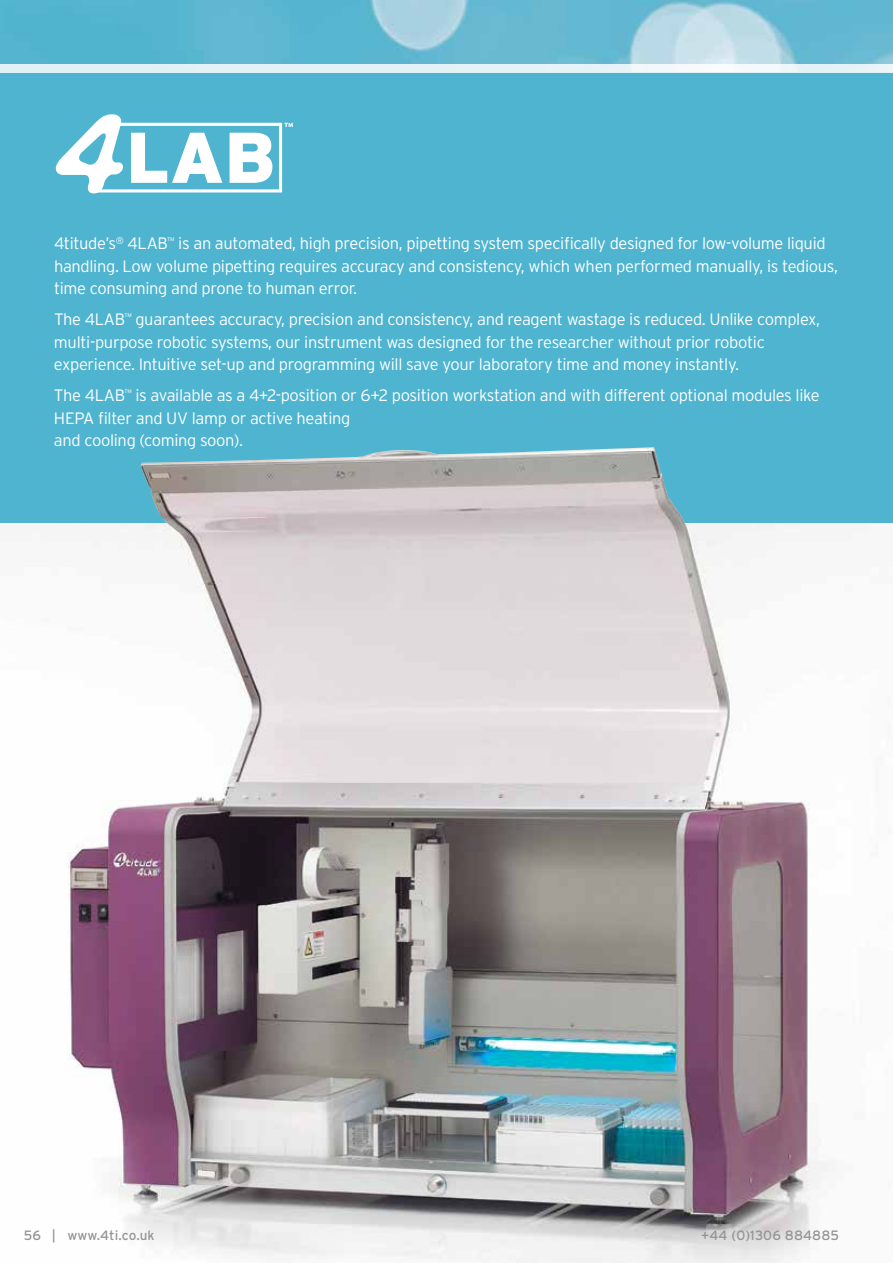
<style>
.page{position:relative;width:893px;height:1263px;background:#fff}
.page>*{position:absolute;margin:0;border:0;box-sizing:border-box;transform-origin:0 0}
.t1{font:900 71.55px "Interstate";color:#fff}
.t2{font:300 16.5px/22.5px "Interstate";letter-spacing:-.02em;color:#fff}
.t3{font:13.5px "Interstate";letter-spacing:.01em;color:#939598}
</style>
<div class="page">
<img style="left:0;top:0;width:893px;height:64px">
<div style="left:0;top:73px;width:893px;height:450px;background:#4eb4cf"></div>
<img style="left:67px;top:447px;width:761px;height:816px">
<svg style="left:0;top:64px;width:893px;height:9px;fill:#e3f2f6"></svg>
<svg style="left:55px;top:114px;width:238px;height:80px"></svg>
<h1 class="t1" style="left:126px;top:117px;width:151px">LAB</h1>
<p class="t2" style="left:54px;top:232px;width:786px">4titude’s<sup>®</sup> 4LAB<sup>™</sup> is an automated, high precision, pipetting system specifically designed for low-volume liquid handling. Low volume pipetting requires accuracy and consistency, which when performed manually, is tedious, time consuming and prone to human error.</p>
<p class="t2" style="left:54px;top:308px;width:768px">The 4LAB<sup>™</sup> guarantees accuracy, precision and consistency, and reagent wastage is reduced. Unlike complex, multi-purpose robotic systems, our instrument was designed for the researcher without prior robotic experience. Intuitive set-up and programming will save your laboratory time and money instantly.</p>
<p class="t2" style="left:54px;top:384px;width:767px">The 4LAB<sup>™</sup> is available as a 4+2-position or 6+2 position workstation and with different optional modules like<br>HEPA filter and UV lamp or active heating<br>and cooling (coming soon).</p>
<p class="t3" style="left:24px;top:1228px;width:132px">56 | www.4ti.co.uk</p>
<p class="t3" style="left:701px;top:1228px;width:139px">+44 (0)1306 884885</p>
</div>
